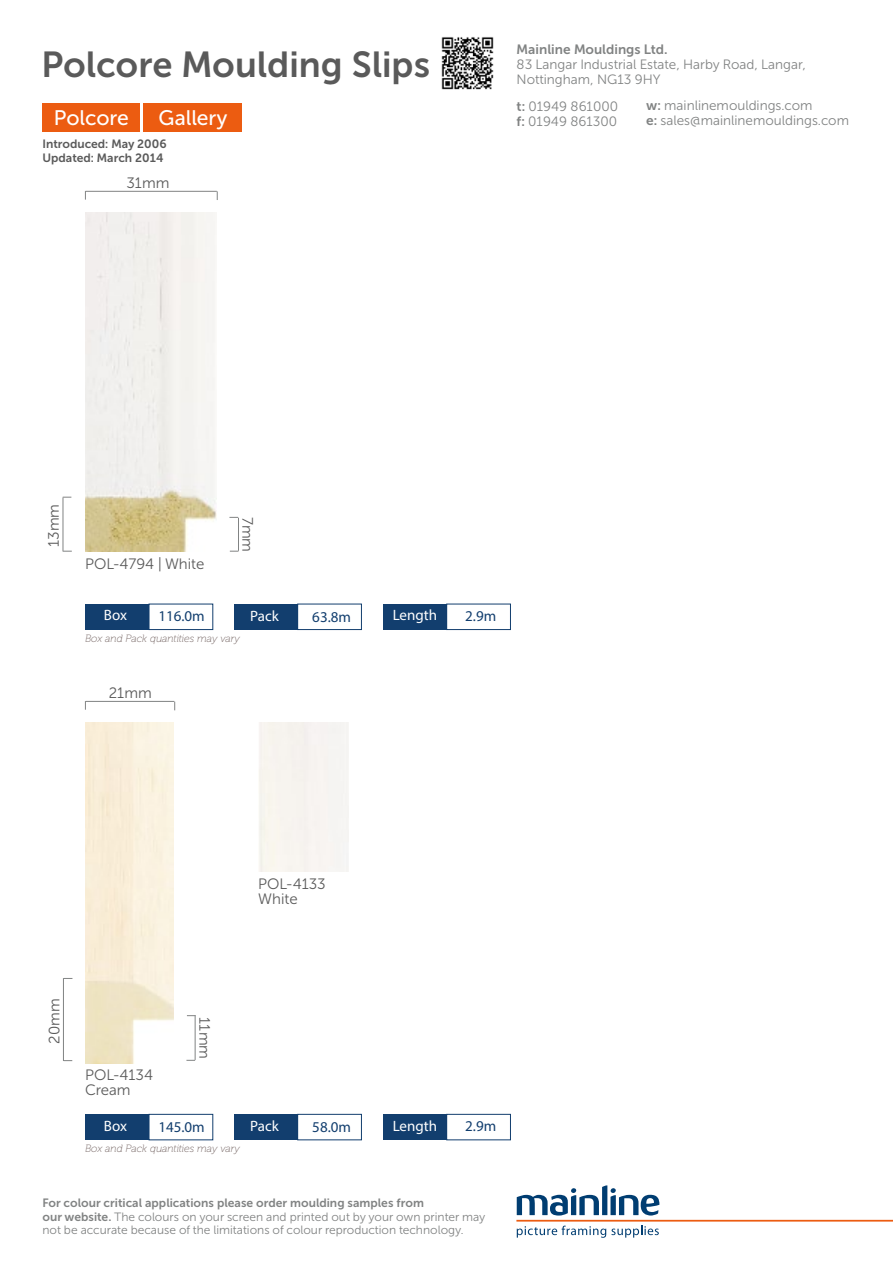
<style>
.page{position:relative;width:893px;height:1263px;background:#fff}
.page>*{position:absolute;margin:0;border:0;box-sizing:border-box;transform-origin:0 0}
.t1{font:36px "Museo Sans Cyrl 700";color:#5a5a5a}
.t2{font:21px "Museo Sans Cyrl 500";color:#fff}
.t3{font:15px/15px "Museo Sans Cyrl 300";color:#5a5a5a}
.t4{font:15px "Myriad Pro";color:#123e6e}
.t5{font:15px "Myriad Pro";color:#fff}
.t6{font:13.5px/15px "Museo Sans Cyrl 300";color:#818383}
.t7{font:13.5px "Museo Sans Cyrl 700";color:#818383}
.t8{font:12px/13.5px "Museo Sans Cyrl 300";color:#818383}
.t9{font:12px "Museo Sans Cyrl 700";color:#818383}
.t10{font:12px/13.8px "Museo Sans Cyrl 700";color:#5a5a5a}
.t11{font:italic 10.5px "Museo 100";color:#726260}
.s1{font-family:"Museo Sans Cyrl 700"}
</style>
<div class="page">
<svg style="left:517px;top:1225px;width:142px;height:13px"></svg>
<svg style="left:517px;top:1185px;width:142px;height:30px"></svg>
<hr style="left:516px;top:1220px;width:377px;height:1px;background:#ec5c11">
<img style="left:85px;top:213px;width:132px;height:339px">
<hr style="left:86px;top:191px;width:131px;height:1px;background:#818383">
<hr style="left:63px;top:497px;width:1px;height:54px;background:#818383">
<hr style="left:238px;top:518px;width:1px;height:33px;background:#818383">
<div style="left:149px;top:604px;width:64px;height:26px;background:#fff;border:1px solid #123e6e"></div>
<div style="left:85px;top:604px;width:64px;height:25px;background:#123e6e"></div>
<div style="left:297px;top:604px;width:65px;height:26px;background:#fff;border:1px solid #123e6e"></div>
<div style="left:234px;top:604px;width:64px;height:25px;background:#123e6e"></div>
<div style="left:446px;top:604px;width:65px;height:26px;background:#fff;border:1px solid #123e6e"></div>
<div style="left:383px;top:604px;width:63px;height:25px;background:#123e6e"></div>
<div style="left:149px;top:1114px;width:64px;height:26px;background:#fff;border:1px solid #123e6e"></div>
<div style="left:85px;top:1114px;width:64px;height:26px;background:#123e6e"></div>
<div style="left:297px;top:1114px;width:65px;height:26px;background:#fff;border:1px solid #123e6e"></div>
<div style="left:234px;top:1114px;width:64px;height:26px;background:#123e6e"></div>
<div style="left:446px;top:1114px;width:65px;height:26px;background:#fff;border:1px solid #123e6e"></div>
<div style="left:383px;top:1114px;width:63px;height:26px;background:#123e6e"></div>
<hr style="left:86px;top:701px;width:88px;height:1px;background:#818383">
<hr style="left:63px;top:978px;width:1px;height:83px;background:#818383">
<hr style="left:195px;top:1015px;width:1px;height:45px;background:#818383">
<img style="left:441px;top:37px;width:53px;height:53px">
<div style="left:144px;top:103px;width:98px;height:29px;background:#ec5c11"></div>
<div style="left:43px;top:103px;width:97px;height:29px;background:#ec5c11"></div>
<p class="t7" style="left:517px;top:42px;width:152px">Mainline Mouldings Ltd.</p>
<p class="t6" style="left:517px;top:57px;width:291px">83 Langar Industrial Estate, Harby Road, Langar,<br>Nottingham, NG13 9HY</p>
<p class="t6" style="left:646px;top:98px;width:168px"><span class="s1">w:</span> mainlinemouldings.com</p>
<h1 class="t1" style="left:41px;top:45px;width:390px">Polcore Moulding Slips</h1>
<p class="t6" style="left:517px;top:99px;width:103px"><span class="s1">t:</span> 01949 861000 <span class="s1">f:</span> 01949 861300</p>
<h2 class="t2" style="left:54px;top:106px;width:76px">Polcore</h2>
<h2 class="t2" style="left:159px;top:106px;width:71px">Gallery</h2>
<p class="t6" style="left:646px;top:113px;width:204px"><span class="s1">e:</span> sales@mainlinemouldings.com</p>
<p class="t10" style="left:43px;top:137px;width:126px">Introduced: May 2006<br>Updated: March 2014</p>
<p class="t3" style="left:126px;top:175px;width:44px">31mm</p>
<p class="t3" style="left:46px;top:547px;width:44px;rotate:-90deg">13mm</p>
<p class="t3" style="left:255px;top:517px;width:37px;rotate:90deg">7mm</p>
<p class="t3" style="left:85px;top:556px;width:121px">POL-4794 | White</p>
<p class="t5" style="left:104px;top:606px;width:25px">Box</p>
<p class="t4" style="left:158px;top:607px;width:48px">116.0m</p>
<p class="t5" style="left:250px;top:606px;width:30px">Pack</p>
<p class="t4" style="left:312px;top:608px;width:40px">63.8m</p>
<p class="t5" style="left:393px;top:606px;width:46px">Length</p>
<p class="t4" style="left:465px;top:606px;width:33px">2.9m</p>
<p class="t11" style="left:85px;top:632px;width:156px">Box and Pack quantities may vary</p>
<p class="t3" style="left:109px;top:685px;width:45px">21mm</p>
<p class="t3" style="left:258px;top:876px;width:69px">POL-4133<br>White</p>
<p class="t3" style="left:47px;top:1043px;width:47px;rotate:-90deg">20mm</p>
<p class="t3" style="left:85px;top:1068px;width:69px">POL-4134<br>Cream</p>
<p class="t3" style="left:212px;top:1017px;width:43px;rotate:90deg">11mm</p>
<p class="t5" style="left:104px;top:1116px;width:25px">Box</p>
<p class="t4" style="left:158px;top:1117px;width:48px">145.0m</p>
<p class="t5" style="left:250px;top:1116px;width:30px">Pack</p>
<p class="t4" style="left:312px;top:1118px;width:40px">58.0m</p>
<p class="t5" style="left:393px;top:1116px;width:46px">Length</p>
<p class="t4" style="left:465px;top:1117px;width:33px">2.9m</p>
<p class="t11" style="left:85px;top:1142px;width:156px">Box and Pack quantities may vary</p>
<p class="t9" style="left:43px;top:1196px;width:383px">For colour critical applications please order moulding samples from</p>
<p class="t8" style="left:43px;top:1210px;width:445px"><span class="s1">our website.</span> The colours on your screen and printed out by your own printer may not be accurate because of the limitations of colour reproduction technology.</p>
</div>
